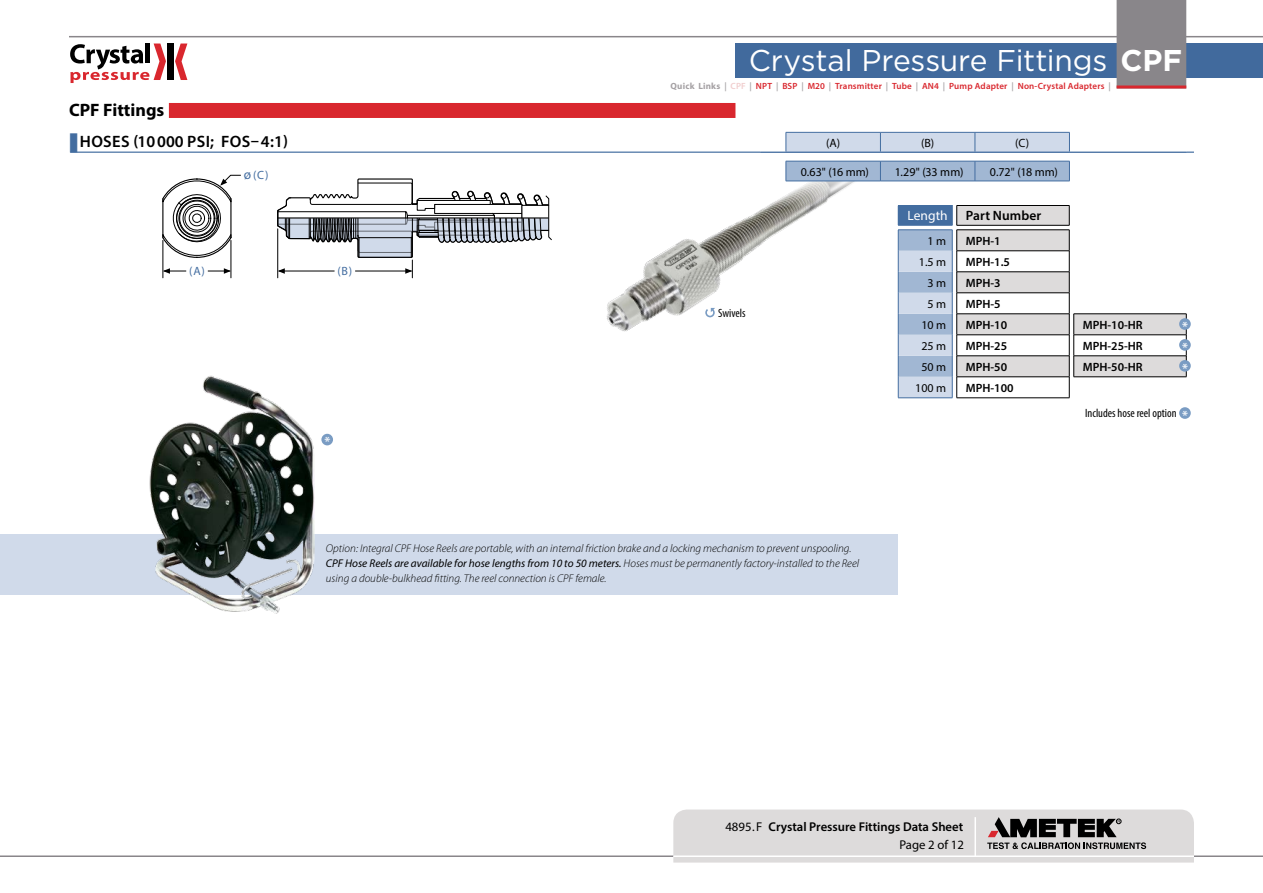
<style>
.page{position:relative;width:1263px;height:893px;background:#fff}
.page>*{position:absolute;margin:0;border:0;box-sizing:border-box;transform-origin:0 0}
.t1{font:30px "Gotham";letter-spacing:-.005em;color:#fff}
.t2{font:700 18px "Myriad Pro";color:#000}
.t3{font:600 16.5px "Myriad Pro";letter-spacing:.02em;color:#000}
.t4{font:600 13.5px "Myriad Pro";letter-spacing:.005em;color:#000}
.t5{font:13.5px "Myriad Pro";letter-spacing:.005em;color:#fff}
.t6{font:600 13.5px/20.9px "Myriad Pro";color:#fff;text-align:justify}
.t7{font:600 12.75px "Myriad Pro";color:#000}
.t8{font:12.75px "Myriad Pro";color:#000}
.t9{font:600 12px "Myriad Pro";color:#000}
.t10{font:12px "Myriad Pro";color:#000}
.t11{font:condensed 12px "Myriad Pro";color:#000}
.t12{font:12px "Myriad Pro";color:#436da0}
.t13{font:italic 300 11.25px/15px "Myriad Pro";color:#000}
.t14{font:600 9px "Myriad Pro";letter-spacing:.015em;color:#d9272e}
.s1{font-size:13.5px}
.s2{font-weight:700}
.s3{font-weight:700;color:#a5a1a4}
.s4{color:#a5a1a4}
.s5{color:#f1cece}
.s6{font-weight:400}
</style>
<div class="page">
<div style="left:0;top:534px;width:898px;height:61px;background:#d0daea"></div>
<img style="left:149px;top:375px;width:166px;height:238px">
<div style="left:321px;top:434px;width:12px;height:11px;background:#7a9cc3;border-radius:50%"></div>
<hr style="left:0;top:855px;width:1263px;height:2px;background:#89868a">
<hr style="left:69px;top:36px;width:1194px;height:1px;background:#89868a">
<svg style="left:673px;top:809px;width:521px;height:54px;background:#cdcaca"></svg>
<div style="left:167px;top:44px;width:7px;height:36px;background:#000"></div>
<svg style="left:175px;top:44px;width:12px;height:36px"></svg>
<svg style="left:70px;top:44px;width:96px;height:39px"></svg>
<hr style="left:673px;top:855px;width:521px;height:2px;background:#fff">
<div style="left:740px;top:44px;width:523px;height:34px;background:#416a9d"></div>
<div style="left:1116px;top:0;width:70px;height:89px;background:#89868a"></div>
<hr style="left:1116px;top:86px;width:70px;height:3px;background:#d9272e">
<hr style="left:231px;top:240px;width:1px;height:38px;background:#000">
<hr style="left:163px;top:240px;width:1px;height:38px;background:#000">
<svg style="left:277px;top:178px;width:275px;height:100px"></svg>
<svg style="left:162px;top:174px;width:79px;height:100px"></svg>
<img style="left:587px;top:107px;width:335px;height:250px">
<svg style="left:705px;top:308px;width:10px;height:9px"></svg>
<hr style="left:70px;top:152px;width:1124px;height:1px;background:#436da0">
<hr style="left:956px;top:398px;width:113px;height:1px;background:#000">
<svg style="left:898px;top:205px;width:289px;height:193px"></svg>
<hr style="left:898px;top:398px;width:54px;height:1px;background:#436da0">
<div style="left:69px;top:103px;width:666px;height:15px;background:#d9272e"></div>
<div style="left:69px;top:100px;width:100px;height:19px;background:#fff"></div>
<div style="left:1179px;top:318px;width:12px;height:12px;background:#7a9cc3;border-radius:50%"></div>
<div style="left:1179px;top:339px;width:12px;height:12px;background:#7a9cc3;border-radius:50%"></div>
<div style="left:1179px;top:360px;width:12px;height:12px;background:#7a9cc3;border-radius:50%"></div>
<div style="left:1179px;top:407px;width:12px;height:12px;background:#7a9cc3;border-radius:50%"></div>
<svg style="left:760px;top:132px;width:426px;height:49px"></svg>
<hr style="left:786px;top:181px;width:94px;height:1px;background:#436da0">
<hr style="left:880px;top:181px;width:95px;height:1px;background:#436da0">
<hr style="left:975px;top:181px;width:95px;height:1px;background:#436da0">
<svg style="left:70px;top:151px;width:21px;height:2px"></svg>
<h2 class="t2" style="left:69px;top:99px;width:97px">CPF Fittings</h2>
<h3 class="t3" style="left:80px;top:131px;width:210px">HOSES (10000 PSI; FOS–4:1)</h3>
<p class="t12" style="left:189px;top:264px;width:17px">(A)</p>
<p class="t12" style="left:244px;top:169px;width:26px"><span class="s1">ø</span>(C)</p>
<p class="t12" style="left:338px;top:264px;width:16px">(B)</p>
<p class="t6" style="left:324px;top:431px;width:7px">*</p>
<h1 class="t1" style="left:749px;top:41px;width:435px">Crystal Pressure Fittings <span class="s2">CPF</span></h1>
<p class="t14" style="left:670px;top:80px;width:442px"><span class="s3">Quick Links</span> <span class="s4">|</span> <span class="s5">CPF</span> <span class="s4">|</span> NPT <span class="s4">|</span> BSP <span class="s4">|</span> M20 <span class="s4">|</span> Transmitter <span class="s4">|</span> Tube <span class="s4">|</span> AN4 <span class="s4">|</span> Pump Adapter <span class="s4">|</span> Non-Crystal Adapters <span class="s4">|</span></p>
<p class="t11" style="left:718px;top:305px;width:29px">Swivels</p>
<p class="t10" style="left:826px;top:135px;width:16px">(A)</p>
<p class="t10" style="left:921px;top:135px;width:15px">(B)</p>
<p class="t10" style="left:1015px;top:135px;width:15px">(C)</p>
<p class="t10" style="left:801px;top:164px;width:70px">0.63" (16 mm)</p>
<p class="t10" style="left:895px;top:164px;width:70px">1.29" (33 mm)</p>
<p class="t10" style="left:990px;top:164px;width:70px">0.72" (18 mm)</p>
<p class="t5" style="left:907px;top:207px;width:42px">Length</p>
<p class="t4" style="left:966px;top:207px;width:77px">Part Number</p>
<p class="t10" style="left:927px;top:233px;width:20px">1 m</p>
<p class="t9" style="left:966px;top:233px;width:36px">MPH-1</p>
<p class="t10" style="left:919px;top:254px;width:29px">1.5 m</p>
<p class="t9" style="left:966px;top:254px;width:46px">MPH-1.5</p>
<p class="t10" style="left:927px;top:275px;width:20px">3 m</p>
<p class="t9" style="left:966px;top:275px;width:36px">MPH-3</p>
<p class="t10" style="left:927px;top:296px;width:20px">5 m</p>
<p class="t9" style="left:966px;top:296px;width:36px">MPH-5</p>
<p class="t10" style="left:921px;top:317px;width:26px">10 m</p>
<p class="t9" style="left:966px;top:317px;width:43px">MPH-10</p>
<p class="t9" style="left:1083px;top:317px;width:62px">MPH-10-HR</p>
<p class="t10" style="left:921px;top:338px;width:26px">25 m</p>
<p class="t9" style="left:966px;top:338px;width:43px">MPH-25</p>
<p class="t9" style="left:1083px;top:338px;width:62px">MPH-25-HR</p>
<p class="t10" style="left:921px;top:359px;width:26px">50 m</p>
<p class="t9" style="left:966px;top:359px;width:43px">MPH-50</p>
<p class="t9" style="left:1083px;top:359px;width:62px">MPH-50-HR</p>
<p class="t10" style="left:915px;top:380px;width:33px">100 m</p>
<p class="t9" style="left:966px;top:380px;width:49px">MPH-100</p>
<p class="t6" style="left:1182px;top:315px;width:7px">* * *</p>
<p class="t11" style="left:1085px;top:406px;width:93px">Includes hose reel option</p>
<p class="t6" style="left:1182px;top:404px;width:7px">*</p>
<p class="t13" style="left:326px;top:540px;width:535px">Option: Integral CPF Hose Reels are portable, with an internal friction brake and a locking mechanism to prevent unspooling.<br><span class="s6">CPF Hose Reels are available for hose lengths from 10 to 50 meters.</span> Hoses must be permanently factory-installed to the Reel using a double-bulkhead fitting. The reel connection is CPF female.</p>
<p class="t7" style="left:725px;top:818px;width:239px"><span class="s6">4895.F</span> Crystal Pressure Fittings Data Sheet</p>
<p class="t8" style="left:899px;top:837px;width:66px">Page 2 of 12</p>
</div>
